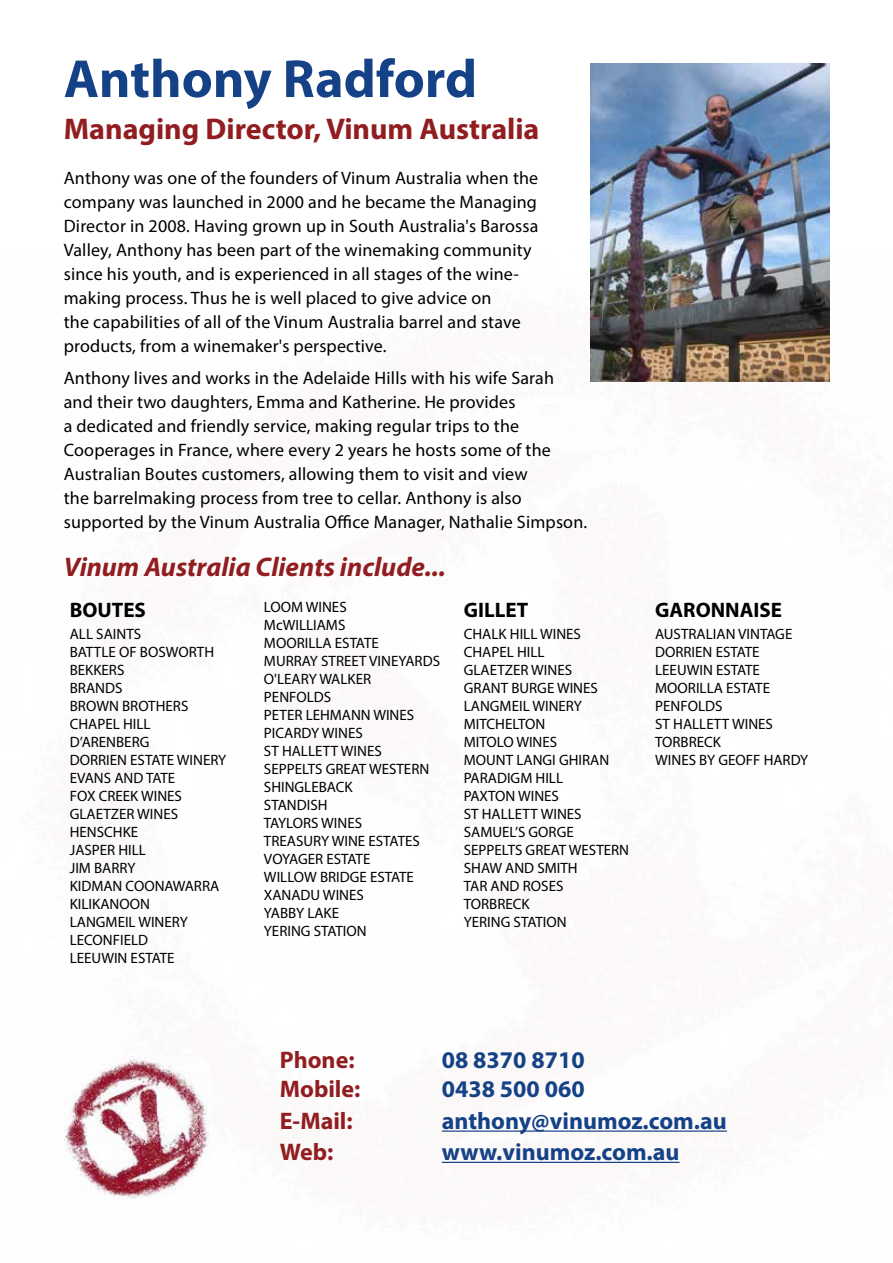
<style>
.page{position:relative;width:893px;height:1263px;background:#fff}
.page>*{position:absolute;margin:0;border:0;box-sizing:border-box;transform-origin:0 0}
.t1{font:700 54px "Myriad Pro";color:#154186}
.t2{font:700 30px "Myriad Pro";color:#911d20}
.t3{font:italic 700 27px "Myriad Pro";color:#911d20}
.t4{font:700 24px "Myriad Pro";color:#154186}
.t5{font:700 24px "Myriad Pro";color:#911d20}
.t6{font:700 21px "Myriad Pro";color:#000}
.t7{font:18px/24px "Myriad Pro";letter-spacing:.01em;color:#000}
.t8{font:15px/18px "Myriad Pro";color:#000}
</style>
<div class="page">
<hr style="left:442px;top:1130px;width:285px;height:2px;background:#154186">
<hr style="left:442px;top:1162px;width:237px;height:1px;background:#154186">
<img style="left:64px;top:1056px;width:146px;height:143px">
<img style="left:591px;top:64px;width:238px;height:318px">
<h1 class="t1" style="left:64px;top:44px;width:415px">Anthony Radford</h1>
<h2 class="t2" style="left:64px;top:109px;width:477px">Managing Director, Vinum Australia</h2>
<p class="t7" style="left:64px;top:165px;width:476px">Anthony was one of the founders of Vinum Australia when the company was launched in 2000 and he became the Managing Director in 2008. Having grown up in South Australia's Barossa Valley, Anthony has been part of the winemaking community since his youth, and is experienced in all stages of the wine&shy;making process. Thus he is well placed to give advice on<br>the capabilities of all of the Vinum Australia barrel and stave products, from a winemaker's perspective.</p>
<p class="t7" style="left:64px;top:366px;width:525px">Anthony lives and works in the Adelaide Hills with his wife Sarah and their two daughters, Emma and Katherine. He provides<br>a dedicated and friendly service, making regular trips to the Cooperages in France, where every 2 years he hosts some of the Australian Boutes customers, allowing them to visit and view<br>the barrelmaking process from tree to cellar. Anthony is also supported by the Vinum Australia Office Manager, Nathalie Simpson.</p>
<h3 class="t3" style="left:64px;top:550px;width:383px">Vinum Australia Clients include...</h3>
<h3 class="t6" style="left:70px;top:596px;width:78px">BOUTES</h3>
<p class="t8" style="left:70px;top:625px;width:158px">ALL SAINTS<br>BATTLE OF BOSWORTH<br>BEKKERS<br>BRANDS<br>BROWN BROTHERS<br>CHAPEL HILL<br>D’ARENBERG<br>DORRIEN ESTATE WINERY<br>EVANS AND TATE<br>FOX CREEK WINES<br>GLAETZER WINES<br>HENSCHKE<br>JASPER HILL<br>JIM BARRY<br>KIDMAN COONAWARRA<br>KILIKANOON<br>LANGMEIL WINERY<br>LECONFIELD<br>LEEUWIN ESTATE</p>
<p class="t8" style="left:264px;top:598px;width:178px">LOOM WINES<br>McWILLIAMS<br>MOORILLA ESTATE<br>MURRAY STREET VINEYARDS<br>O'LEARY WALKER<br>PENFOLDS<br>PETER LEHMANN WINES<br>PICARDY WINES<br>ST HALLETT WINES<br>SEPPELTS GREAT WESTERN<br>SHINGLEBACK<br>STANDISH<br>TAYLORS WINES<br>TREASURY WINE ESTATES<br>VOYAGER ESTATE<br>WILLOW BRIDGE ESTATE<br>XANADU WINES<br>YABBY LAKE<br>YERING STATION</p>
<h3 class="t6" style="left:464px;top:596px;width:66px">GILLET</h3>
<p class="t8" style="left:464px;top:625px;width:167px">CHALK HILL WINES<br>CHAPEL HILL<br>GLAETZER WINES<br>GRANT BURGE WINES<br>LANGMEIL WINERY<br>MITCHELTON<br>MITOLO WINES<br>MOUNT LANGI GHIRAN<br>PARADIGM HILL<br>PAXTON WINES<br>ST HALLETT WINES<br>SAMUEL’S GORGE<br>SEPPELTS GREAT WESTERN<br>SHAW AND SMITH<br>TAR AND ROSES<br>TORBRECK<br>YERING STATION</p>
<h3 class="t6" style="left:655px;top:596px;width:128px">GARONNAISE</h3>
<p class="t8" style="left:655px;top:625px;width:155px">AUSTRALIAN VINTAGE<br>DORRIEN ESTATE<br>LEEUWIN ESTATE<br>MOORILLA ESTATE<br>PENFOLDS<br>ST HALLETT WINES<br>TORBRECK<br>WINES BY GEOFF HARDY</p>
<h3 class="t5" style="left:280px;top:1044px;width:76px">Phone:</h3>
<h3 class="t4" style="left:442px;top:1044px;width:144px">08 8370 8710</h3>
<h3 class="t5" style="left:280px;top:1074px;width:82px">Mobile:</h3>
<h3 class="t4" style="left:442px;top:1074px;width:144px">0438 500 060</h3>
<h3 class="t5" style="left:280px;top:1105px;width:75px">E-Mail:</h3>
<h3 class="t4" style="left:442px;top:1105px;width:287px">anthony@vinumoz.com.au</h3>
<h3 class="t5" style="left:280px;top:1136px;width:55px">Web:</h3>
<h3 class="t4" style="left:442px;top:1136px;width:239px">www.vinumoz.com.au</h3>
</div>
